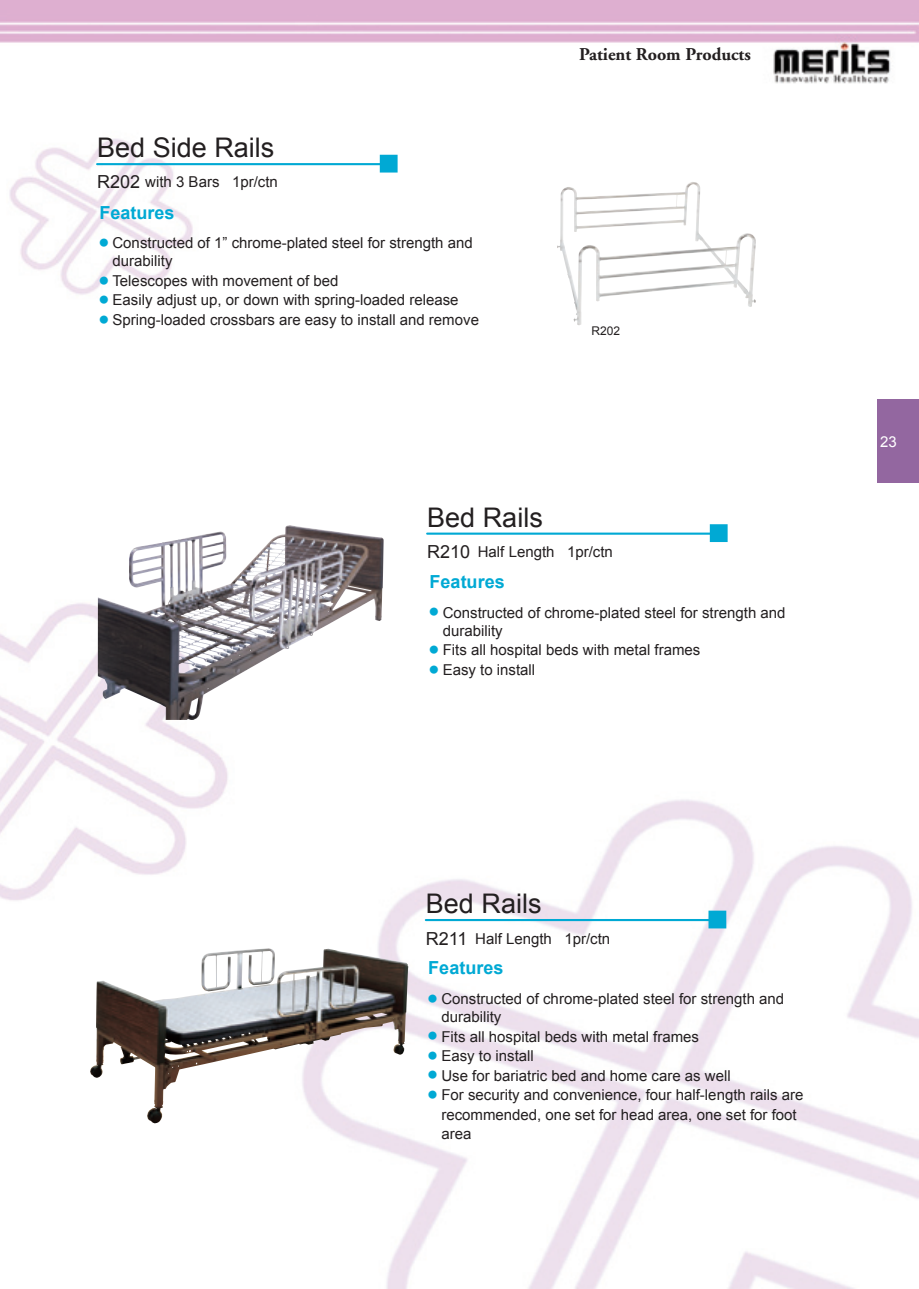
<style>
.page{position:relative;width:919px;height:1289px;background:#fff}
.page>*{position:absolute;margin:0;border:0;box-sizing:border-box;transform-origin:0 0}
.t1{font:27px "Arial";color:#231f20}
.t2{font:700 18px "Arial";color:#00a9d4}
.t3{font:700 18px "Adobe Garamond";color:#231f20}
.t4{font:15px/19.5px "Arial";color:#231f20}
.t5{font:15px "Arial";color:#fff}
.t6{font:12px "Arial";color:#231f20}
.t7{font:500 9px "Lin Gothic";color:#00a9d4}
.s1{font-size:18px}
</style>
<div class="page">
<img style="left:0;top:0;width:918px;height:1288px">
<div style="left:876px;top:400px;width:42px;height:83px;background:#9367a0"></div>
<img style="left:556px;top:180px;width:200px;height:146px">
<hr style="left:97px;top:163px;width:287px;height:2px;background:#00a9d4">
<div style="left:380px;top:155px;width:17px;height:17px;background:#00a9d4"></div>
<hr style="left:426px;top:919px;width:286px;height:2px;background:#00a9d4">
<div style="left:709px;top:911px;width:16px;height:16px;background:#00a9d4"></div>
<div style="left:708px;top:910px;width:18px;height:18px;border:2px solid #00a9d4"></div>
<img style="left:89px;top:966px;width:319px;height:158px">
<img style="left:98px;top:525px;width:285px;height:195px">
<hr style="left:427px;top:532px;width:287px;height:2px;background:#00a9d4">
<div style="left:710px;top:525px;width:16px;height:16px;background:#00a9d4"></div>
<div style="left:709px;top:524px;width:18px;height:18px;border:2px solid #00a9d4"></div>
<p class="t1" style="left:97px;top:132px;width:179px">Bed Side Rails</p>
<p class="t4" style="left:97px;top:172px;width:182px"><span class="s1">R202</span> with 3 Bars 1pr/ctn</p>
<p class="t2" style="left:99px;top:202px;width:77px">Features</p>
<p class="t4" style="left:112px;top:233px;width:362px">Constructed of 1” chrome-plated steel for strength and</p>
<p class="t4" style="left:112px;top:251px;width:62px">durability</p>
<p class="t4" style="left:112px;top:271px;width:227px">Telescopes with movement of bed</p>
<p class="t4" style="left:112px;top:290px;width:347px">Easily adjust up, or down with spring-loaded release</p>
<p class="t4" style="left:112px;top:310px;width:368px">Spring-loaded crossbars are easy to install and remove</p>
<p class="t7" style="left:99px;top:238px;width:10px">●</p>
<p class="t7" style="left:99px;top:276px;width:10px">●</p>
<p class="t7" style="left:99px;top:295px;width:10px">●</p>
<p class="t7" style="left:99px;top:315px;width:10px">●</p>
<p class="t3" style="left:579px;top:44px;width:173px">Patient Room Products</p>
<p class="t6" style="left:591px;top:324px;width:30px">R202</p>
<p class="t1" style="left:427px;top:502px;width:117px">Bed Rails</p>
<p class="t4" style="left:427px;top:542px;width:187px"><span class="s1">R210</span> Half Length 1pr/ctn</p>
<p class="t2" style="left:429px;top:571px;width:77px">Features</p>
<p class="t4" style="left:442px;top:602px;width:344px">Constructed of chrome-plated steel for strength and</p>
<p class="t4" style="left:442px;top:620px;width:62px">durability</p>
<p class="t4" style="left:442px;top:640px;width:259px">Fits all hospital beds with metal frames</p>
<p class="t4" style="left:442px;top:659px;width:94px">Easy to install</p>
<p class="t7" style="left:429px;top:607px;width:10px">●</p>
<p class="t7" style="left:429px;top:645px;width:10px">●</p>
<p class="t7" style="left:429px;top:664px;width:10px">●</p>
<p class="t5" style="left:880px;top:433px;width:18px">23</p>
<p class="t1" style="left:426px;top:888px;width:117px">Bed Rails</p>
<p class="t4" style="left:426px;top:928px;width:186px"><span class="s1">R211</span> Half Length 1pr/ctn</p>
<p class="t2" style="left:428px;top:957px;width:77px">Features</p>
<p class="t4" style="left:441px;top:988px;width:344px">Constructed of chrome-plated steel for strength and</p>
<p class="t4" style="left:441px;top:1006px;width:62px">durability</p>
<p class="t4" style="left:441px;top:1026px;width:259px">Fits all hospital beds with metal frames</p>
<p class="t4" style="left:441px;top:1045px;width:94px">Easy to install</p>
<p class="t4" style="left:441px;top:1065px;width:291px">Use for bariatric bed and home care as well</p>
<p class="t4" style="left:441px;top:1084px;width:363px">For security and convenience, four half-length rails are recommended, one set for head area, one set for foot area</p>
<p class="t7" style="left:428px;top:993px;width:10px">●</p>
<p class="t7" style="left:428px;top:1031px;width:10px">●</p>
<p class="t7" style="left:428px;top:1050px;width:10px">●</p>
<p class="t7" style="left:428px;top:1070px;width:10px">●</p>
<p class="t7" style="left:428px;top:1089px;width:10px">●</p>
</div>
